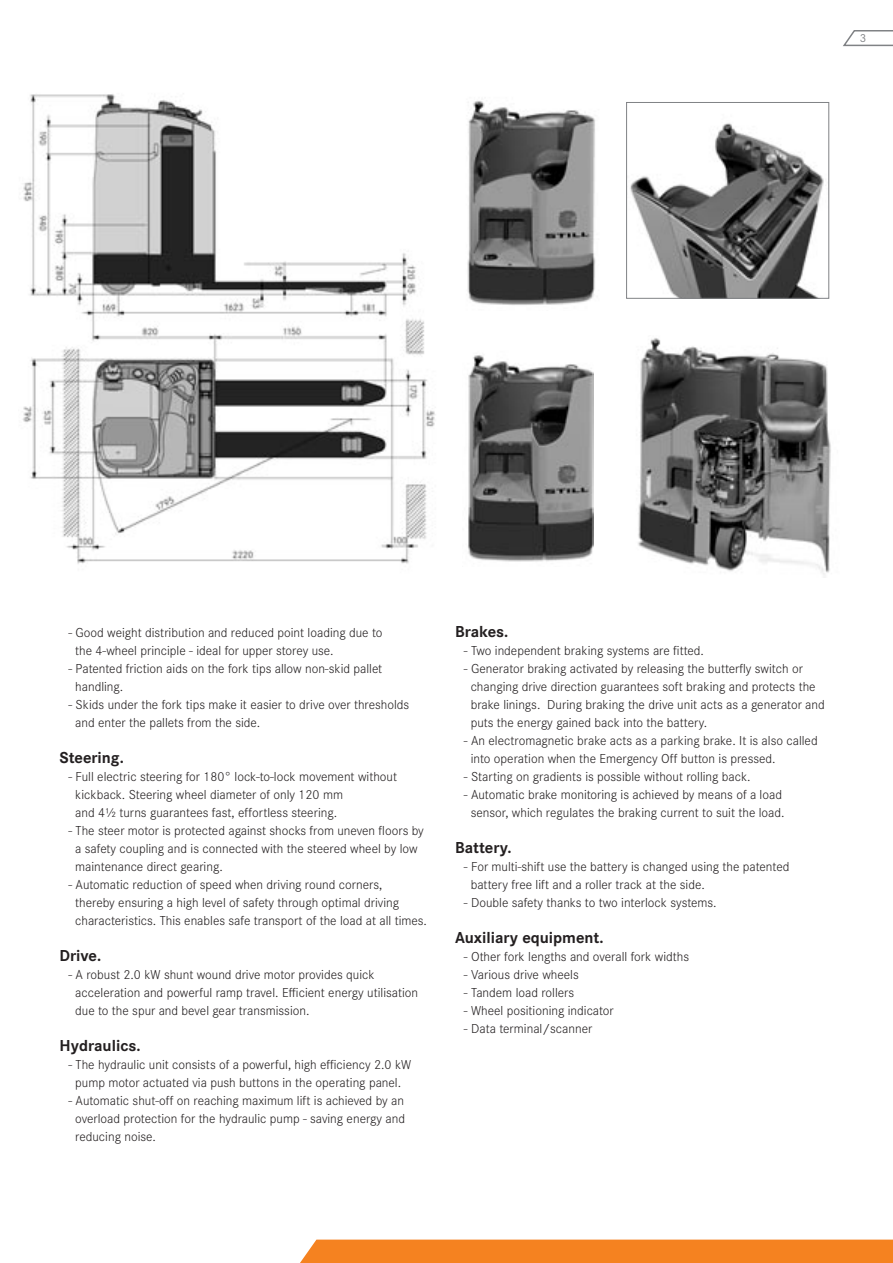
<style>
.page{position:relative;width:893px;height:1263px;background:#fff}
.page>*{position:absolute;margin:0;border:0;box-sizing:border-box;transform-origin:0 0}
.copytdhead{font:700 16.5px "Corporate S";color:#231f20}
.copytdeinrueck{font:300 13.5px/18px "Corporate S";color:#231f20}
.t1{font:12px "Corporate S";color:#808285}
</style>
<div class="page">
<div style="left:300px;top:1239px;width:593px;height:24px;background:#f58220"></div>
<svg style="left:843px;top:30px;width:50px;height:17px"></svg>
<img style="left:22px;top:94px;width:413px;height:470px">
<img style="left:467px;top:100px;width:129px;height:205px">
<img style="left:630px;top:123px;width:194px;height:174px">
<div style="left:626px;top:102px;width:203px;height:197px;border:1px solid #808285"></div>
<img style="left:468px;top:355px;width:125px;height:207px">
<img style="left:638px;top:338px;width:193px;height:237px">
<p class="t1" style="left:860px;top:31px;width:8px">3</p>
<p class="copytdeinrueck" style="left:75px;top:623px;width:309px;text-indent:-7px">- Good weight distribution and reduced point loading due to the 4-wheel principle - ideal for upper storey use.</p>
<p class="copytdeinrueck" style="left:75px;top:659px;width:309px;text-indent:-7px">- Patented friction aids on the fork tips allow non-skid pallet handling.</p>
<p class="copytdeinrueck" style="left:75px;top:695px;width:336px;text-indent:-7px">- Skids under the fork tips make it easier to drive over thresholds and enter the pallets from the side.</p>
<p class="copytdhead" style="left:60px;top:748px;width:66px">Steering.</p>
<p class="copytdeinrueck" style="left:75px;top:767px;width:323px;text-indent:-7px">- Full electric steering for 180° lock-to-lock movement without kickback. Steering wheel diameter of only 120 mm<br>and 4½ turns guarantees fast, effortless steering.</p>
<p class="copytdeinrueck" style="left:75px;top:821px;width:350px;text-indent:-7px">- The steer motor is protected against shocks from uneven floors by a safety coupling and is connected with the steered wheel by low maintenance direct gearing.</p>
<p class="copytdeinrueck" style="left:75px;top:875px;width:353px;text-indent:-7px">- Automatic reduction of speed when driving round corners,<br>thereby ensuring a high level of safety through optimal driving characteristics. This enables safe transport of the load at all times.</p>
<p class="copytdhead" style="left:60px;top:946px;width:43px">Drive.</p>
<p class="copytdeinrueck" style="left:75px;top:965px;width:344px;text-indent:-7px">- A robust 2.0 kW shunt wound drive motor provides quick acceleration and powerful ramp travel. Efficient energy utilisation due to the spur and bevel gear transmission.</p>
<p class="copytdhead" style="left:60px;top:1036px;width:83px">Hydraulics.</p>
<p class="copytdeinrueck" style="left:68px;top:1055px;width:344px;text-align:center">- The hydraulic unit consists of a powerful, high efficiency 2.0 kW pump motor actuated via push buttons in the operating panel.</p>
<p class="copytdeinrueck" style="left:75px;top:1091px;width:331px;text-align:justify;text-indent:-7px">- Automatic shut-off on reaching maximum lift is achieved by an overload protection for the hydraulic pump - saving energy and reducing noise.</p>
<p class="copytdhead" style="left:455px;top:622px;width:55px">Brakes.</p>
<p class="copytdeinrueck" style="left:464px;top:641px;width:242px">- Two independent braking systems are fitted.</p>
<p class="copytdeinrueck" style="left:471px;top:659px;width:356px;text-indent:-7px">- Generator braking activated by releasing the butterfly switch or changing drive direction guarantees soft braking and protects the brake linings. During braking the drive unit acts as a generator and puts the energy gained back into the battery.</p>
<p class="copytdeinrueck" style="left:471px;top:731px;width:348px;text-indent:-7px">- An electromagnetic brake acts as a parking brake. It is also called into operation when the Emergency Off button is pressed.</p>
<p class="copytdeinrueck" style="left:464px;top:767px;width:288px">- Starting on gradients is possible without rolling back.</p>
<p class="copytdeinrueck" style="left:464px;top:785px;width:322px;text-align:center">- Automatic brake monitoring is achieved by means of a load sensor, which regulates the braking current to suit the load.</p>
<p class="copytdhead" style="left:455px;top:838px;width:58px">Battery.</p>
<p class="copytdeinrueck" style="left:471px;top:857px;width:320px;text-indent:-7px">- For multi-shift use the battery is changed using the patented battery free lift and a roller track at the side.</p>
<p class="copytdeinrueck" style="left:464px;top:893px;width:254px">- Double safety thanks to two interlock systems.</p>
<p class="copytdhead" style="left:455px;top:928px;width:150px">Auxiliary equipment.</p>
<p class="copytdeinrueck" style="left:464px;top:947px;width:227px">- Other fork lengths and overall fork widths</p>
<p class="copytdeinrueck" style="left:464px;top:965px;width:116px">- Various drive wheels</p>
<p class="copytdeinrueck" style="left:464px;top:983px;width:112px">- Tandem load rollers</p>
<p class="copytdeinrueck" style="left:464px;top:1001px;width:151px">- Wheel positioning indicator</p>
<p class="copytdeinrueck" style="left:464px;top:1019px;width:130px">- Data terminal/scanner</p>
</div>
